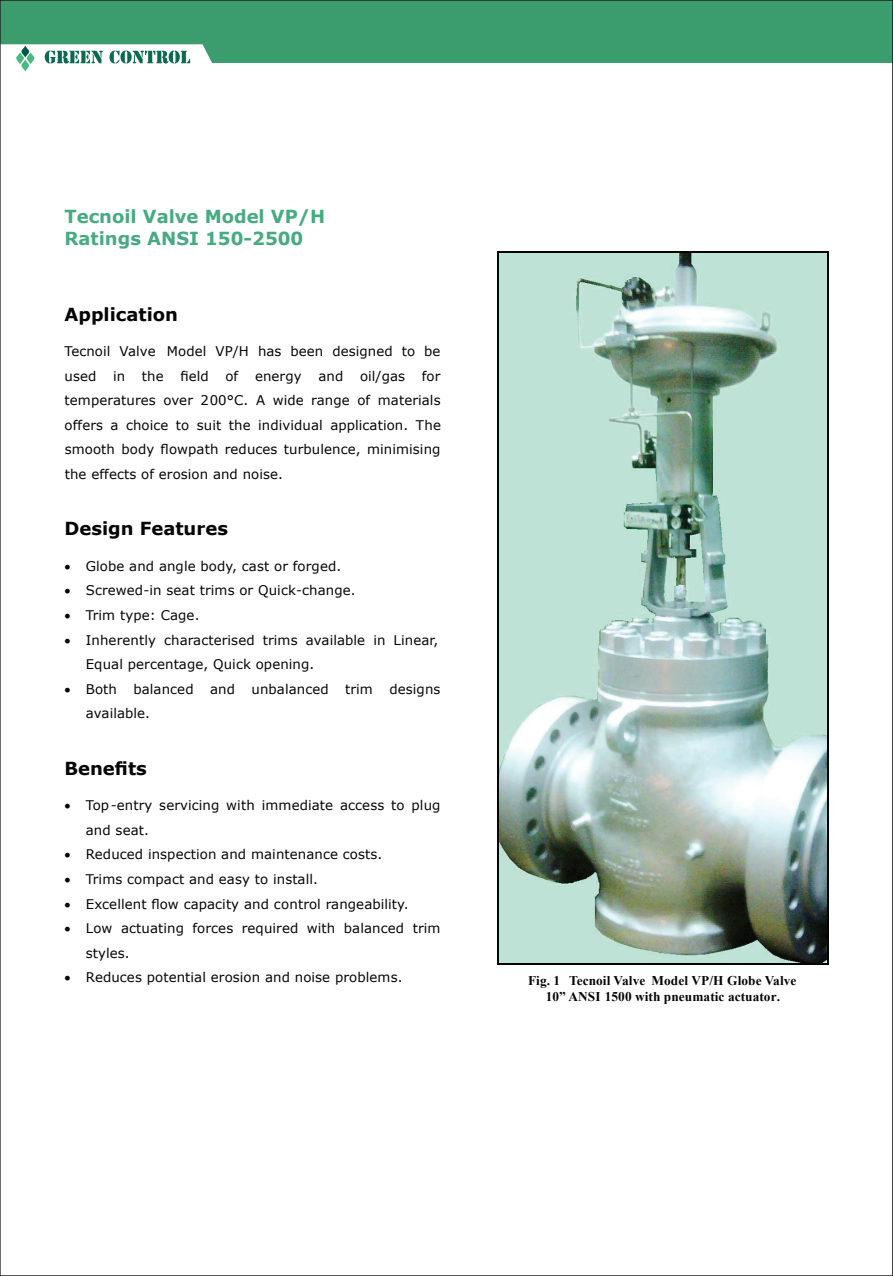
<style>
.page{position:relative;width:893px;height:1276px;background:#fff}
.page>*{position:absolute;margin:0;border:0;box-sizing:border-box;transform-origin:0 0}
.t1{font:700 18px/21.6px "Verdana";color:#47ab82}
.t2{font:700 18px "Verdana";color:#050504}
.t3{font:13.35px/24.5px "Verdana";letter-spacing:.005em;color:#050504}
.t4{font:700 13.35px/15.5px "Times New Roman";letter-spacing:.005em;color:#050504;text-align:center}
</style>
<div class="page">
<div style="left:0;top:0;width:893px;height:63px;background:#3b9d6e"></div>
<svg style="left:3px;top:44px;width:209px;height:28px"></svg>
<img style="left:498px;top:252px;width:329px;height:711px">
<hr style="left:497px;top:251px;width:331px;height:1px;background:#050504">
<hr style="left:497px;top:252px;width:1px;height:711px;background:#050504">
<hr style="left:827px;top:252px;width:1px;height:711px;background:#050504">
<hr style="left:497px;top:963px;width:331px;height:1px;background:#050504">
<h1 class="t1" style="left:64px;top:205px;width:262px">Tecnoil Valve Model VP/H<br>Ratings ANSI 150-2500</h1>
<h1 class="t2" style="left:64px;top:303px;width:115px">Application</h1>
<p class="t3" style="left:64px;top:338px;width:377px">Tecnoil Valve Model VP/H has been designed to be used</p>
<p class="t3" style="left:65px;top:363px;width:378px;text-align:justify;text-indent:357px">for temperatures over 200°C. A wide range of materials offers a choice to suit the individual application. The smooth body flowpath reduces turbulence, minimising the effects of erosion and noise.</p>
<p class="t3" style="left:113px;top:363px;width:14px">in</p>
<p class="t3" style="left:142px;top:363px;width:68px">the field</p>
<p class="t3" style="left:225px;top:363px;width:14px">of</p>
<p class="t3" style="left:255px;top:363px;width:48px">energy</p>
<p class="t3" style="left:318px;top:363px;width:26px">and</p>
<p class="t3" style="left:360px;top:363px;width:47px">oil/gas</p>
<h1 class="t2" style="left:64px;top:517px;width:165px">Design Features</h1>
<p class="t3" style="left:64px;top:553px;width:278px">❖ Globe and angle body, cast or forged.</p>
<p class="t3" style="left:65px;top:577px;width:293px">❖ Screwed-in seat trims or Quick-change.</p>
<p class="t3" style="left:65px;top:602px;width:137px">❖ Trim type: Cage.</p>
<p class="t3" style="left:86px;top:627px;width:354px;text-indent:-21px">❖ Inherently characterised trims available in Linear,<br>Equal percentage, Quick opening.</p>
<p class="t3" style="left:86px;top:676px;width:356px;text-indent:-21px">❖ Both balanced and unbalanced trim designs available.</p>
<h1 class="t2" style="left:64px;top:756px;width:84px">Benefits</h1>
<p class="t3" style="left:86px;top:792px;width:356px;line-height:24.9px;text-indent:-21px">❖ Top-entry servicing with immediate access to plug and seat.</p>
<p class="t3" style="left:65px;top:841px;width:319px">❖ Reduced inspection and maintenance costs.</p>
<p class="t3" style="left:65px;top:866px;width:255px">❖ Trims compact and easy to install.</p>
<p class="t3" style="left:65px;top:891px;width:346px">❖ Excellent flow capacity and control rangeability.</p>
<p class="t3" style="left:86px;top:915px;width:356px;text-indent:-21px">❖ Low actuating forces required with balanced trim styles.</p>
<p class="t3" style="left:65px;top:965px;width:339px">❖ Reduces potential erosion and noise problems.</p>
<p class="t4" style="left:528px;top:973px;width:270px">Fig. 1 Tecnoil Valve Model VP/H Globe Valve<br>10” ANSI 1500 with pneumatic actuator.</p>
</div>
